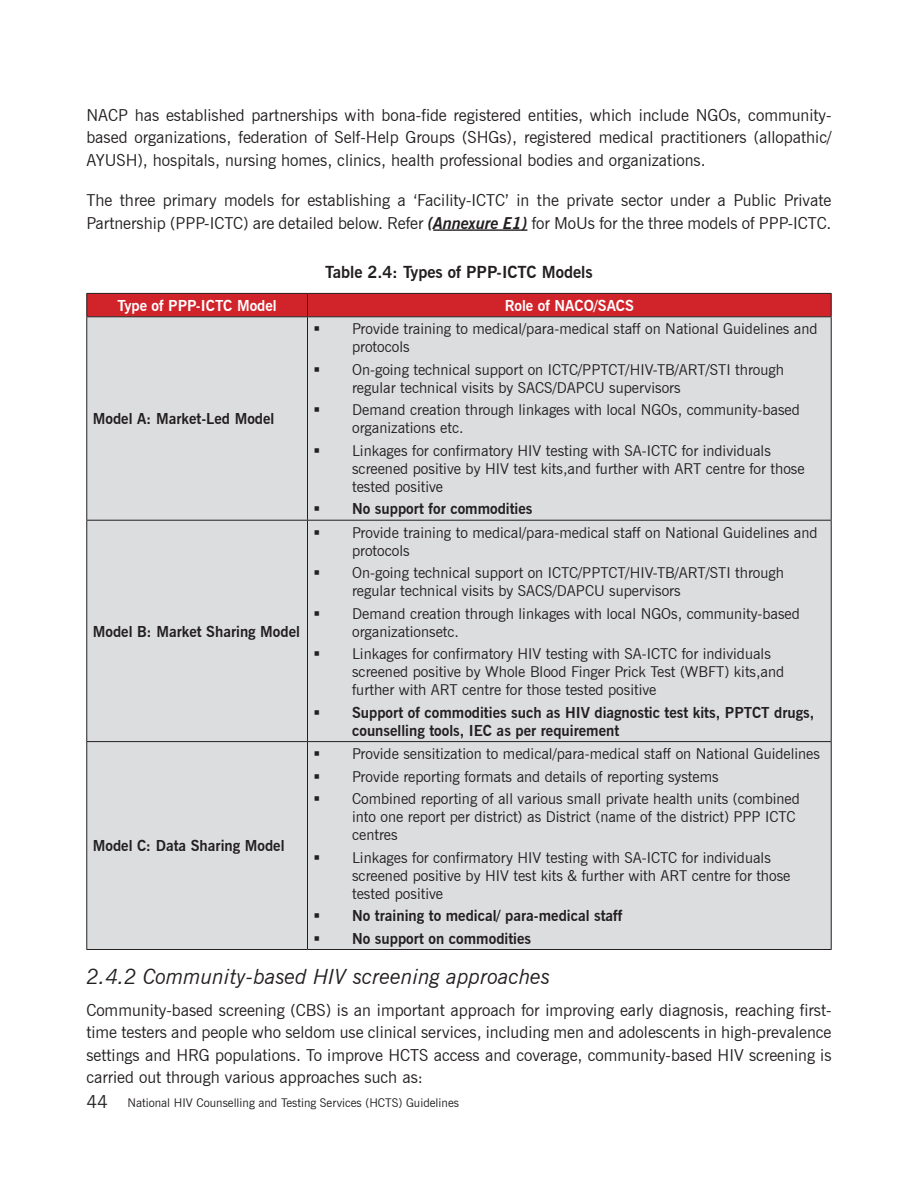
<style>
.page{position:relative;width:918px;height:1188px;background:#fff}
.page>*{position:absolute;margin:0;border:0;box-sizing:border-box;transform-origin:0 0}
.t1{font:italic 21px "News Gothic BT";color:#231f20}
.t2{font:16.5px/22.5px "News Gothic BT";color:#231f20;text-align:justify}
.t3{font:700 16.5px "News Gothic BT";color:#231f20}
.t4{font:15px/18px "News Gothic BT";color:#231f20}
.t5{font:700 15px/18px "News Gothic BT";color:#231f20}
.t6{font:700 15px "News Gothic BT";color:#fff}
.t7{font:12px "News Gothic BT";color:#231f20}
.s1{font-weight:700;font-style:italic}
.s2{font-size:18px}
</style>
<div class="page">
<hr style="left:433px;top:229px;width:94px;height:2px;background:#231f20">
<div style="left:87px;top:317px;width:744px;height:632px;background:#dcdddf"></div>
<div style="left:86px;top:293px;width:746px;height:24px;background:#d1232a"></div>
<hr style="left:86px;top:316px;width:221px;height:1px;background:#231f20">
<hr style="left:86px;top:317px;width:1px;height:203px;background:#231f20">
<hr style="left:308px;top:316px;width:524px;height:1px;background:#231f20">
<hr style="left:307px;top:317px;width:1px;height:203px;background:#231f20">
<hr style="left:831px;top:317px;width:1px;height:203px;background:#231f20">
<hr style="left:86px;top:520px;width:221px;height:1px;background:#231f20">
<hr style="left:86px;top:521px;width:1px;height:220px;background:#231f20">
<hr style="left:308px;top:520px;width:524px;height:1px;background:#231f20">
<hr style="left:307px;top:521px;width:1px;height:220px;background:#231f20">
<hr style="left:831px;top:521px;width:1px;height:220px;background:#231f20">
<hr style="left:86px;top:741px;width:221px;height:1px;background:#231f20">
<hr style="left:86px;top:742px;width:1px;height:207px;background:#231f20">
<hr style="left:308px;top:741px;width:524px;height:1px;background:#231f20">
<hr style="left:307px;top:742px;width:1px;height:207px;background:#231f20">
<hr style="left:831px;top:742px;width:1px;height:207px;background:#231f20">
<hr style="left:86px;top:949px;width:221px;height:1px;background:#231f20">
<hr style="left:308px;top:949px;width:524px;height:1px;background:#231f20">
<svg style="left:320px;top:334px;width:15px;height:1px"></svg>
<svg style="left:320px;top:375px;width:15px;height:1px"></svg>
<svg style="left:320px;top:415px;width:15px;height:1px"></svg>
<svg style="left:320px;top:456px;width:15px;height:1px"></svg>
<svg style="left:320px;top:514px;width:15px;height:1px"></svg>
<svg style="left:320px;top:538px;width:15px;height:1px"></svg>
<svg style="left:320px;top:578px;width:15px;height:1px"></svg>
<svg style="left:320px;top:619px;width:15px;height:1px"></svg>
<svg style="left:320px;top:659px;width:15px;height:1px"></svg>
<svg style="left:320px;top:718px;width:15px;height:1px"></svg>
<svg style="left:320px;top:759px;width:15px;height:1px"></svg>
<svg style="left:320px;top:781px;width:15px;height:1px"></svg>
<svg style="left:320px;top:804px;width:15px;height:1px"></svg>
<svg style="left:320px;top:862px;width:15px;height:1px"></svg>
<svg style="left:320px;top:921px;width:15px;height:1px"></svg>
<svg style="left:320px;top:943px;width:15px;height:1px"></svg>
<p class="t2" style="left:86px;top:103px;width:747px">NACP has established partnerships with bona-fide registered entities, which include NGOs, community&shy;based organizations, federation of Self-Help Groups (SHGs), registered medical practitioners (allopathic/ AYUSH), hospitals, nursing homes, clinics, health professional bodies and organizations.</p>
<p class="t2" style="left:86px;top:189px;width:747px">The three primary models for establishing a ‘Facility-ICTC’ in the private sector under a Public Private<br>Partnership (PPP-ICTC) are detailed below. Refer <span class="s1">(Annexure E1)</span> for MoUs for the three models of PPP-ICTC.</p>
<p class="t3" style="left:325px;top:262px;width:269px">Table 2.4: Types of PPP-ICTC Models</p>
<p class="t6" style="left:118px;top:296px;width:161px">Type of PPP-ICTC Model</p>
<p class="t6" style="left:505px;top:296px;width:131px">Role of NACO/SACS</p>
<p class="t5" style="left:93px;top:410px;width:183px">Model A: Market-Led Model</p>
<p class="t5" style="left:93px;top:622px;width:209px">Model B: Market Sharing Model</p>
<p class="t4" style="left:352px;top:320px;width:467px;text-indent:-39px">▪ Provide training to medical/para-medical staff on National Guidelines and protocols</p>
<p class="t4" style="left:352px;top:360px;width:433px;text-indent:-39px">▪ On-going technical support on ICTC/PPTCT/HIV-TB/ART/STI through regular technical visits by SACS/DAPCU supervisors</p>
<p class="t4" style="left:352px;top:401px;width:449px;text-indent:-39px">▪ Demand creation through linkages with local NGOs, community-based organizations etc.</p>
<p class="t4" style="left:352px;top:441px;width:454px;text-indent:-39px">▪ Linkages for confirmatory HIV testing with SA-ICTC for individuals screened positive by HIV test kits,and further with ART centre for those tested positive</p>
<p class="t5" style="left:314px;top:500px;width:220px">▪ No support for commodities</p>
<p class="t4" style="left:352px;top:523px;width:467px;text-indent:-39px">▪ Provide training to medical/para-medical staff on National Guidelines and protocols</p>
<p class="t4" style="left:352px;top:564px;width:433px;text-indent:-39px">▪ On-going technical support on ICTC/PPTCT/HIV-TB/ART/STI through regular technical visits by SACS/DAPCU supervisors</p>
<p class="t4" style="left:352px;top:604px;width:449px;text-indent:-39px">▪ Demand creation through linkages with local NGOs, community-based organizationsetc.</p>
<p class="t4" style="left:352px;top:645px;width:434px;text-indent:-39px">▪ Linkages for confirmatory HIV testing with SA-ICTC for individuals screened positive by Whole Blood Finger Prick Test (WBFT) kits,and further with ART centre for those tested positive</p>
<p class="t5" style="left:352px;top:703px;width:464px;text-indent:-39px">▪ Support of commodities such as HIV diagnostic test kits, PPTCT drugs, counselling tools, IEC as per requirement</p>
<p class="t4" style="left:314px;top:745px;width:508px">▪ Provide sensitization to medical/para-medical staff on National Guidelines</p>
<p class="t4" style="left:314px;top:767px;width:407px">▪ Provide reporting formats and details of reporting systems</p>
<p class="t4" style="left:352px;top:790px;width:449px;text-indent:-39px">▪ Combined reporting of all various small private health units (combined into one report per district) as District (name of the district) PPP ICTC centres</p>
<p class="t4" style="left:352px;top:848px;width:440px;text-indent:-39px">▪ Linkages for confirmatory HIV testing with SA-ICTC for individuals screened positive by HIV test kits &amp; further with ART centre for those tested positive</p>
<p class="t5" style="left:314px;top:907px;width:310px">▪ No training to medical/ para-medical staff</p>
<p class="t5" style="left:314px;top:929px;width:219px">▪ No support on commodities</p>
<h1 class="t1" style="left:86px;top:964px;width:465px">2.4.2 Community-based HIV screening approaches</h1>
<p class="t2" style="left:86px;top:998px;width:747px">Community-based screening (CBS) is an important approach for improving early diagnosis, reaching first&shy;time testers and people who seldom use clinical services, including men and adolescents in high-prevalence settings and HRG populations. To improve HCTS access and coverage, community-based HIV screening is carried out through various approaches such as:</p>
<p class="t5" style="left:93px;top:837px;width:193px">Model C: Data Sharing Model</p>
<p class="t7" style="left:86px;top:1096px;width:374px"><span class="s2">44</span> National Hiv Counselling and Testing Services (Hcts) Guidelines</p>
</div>
